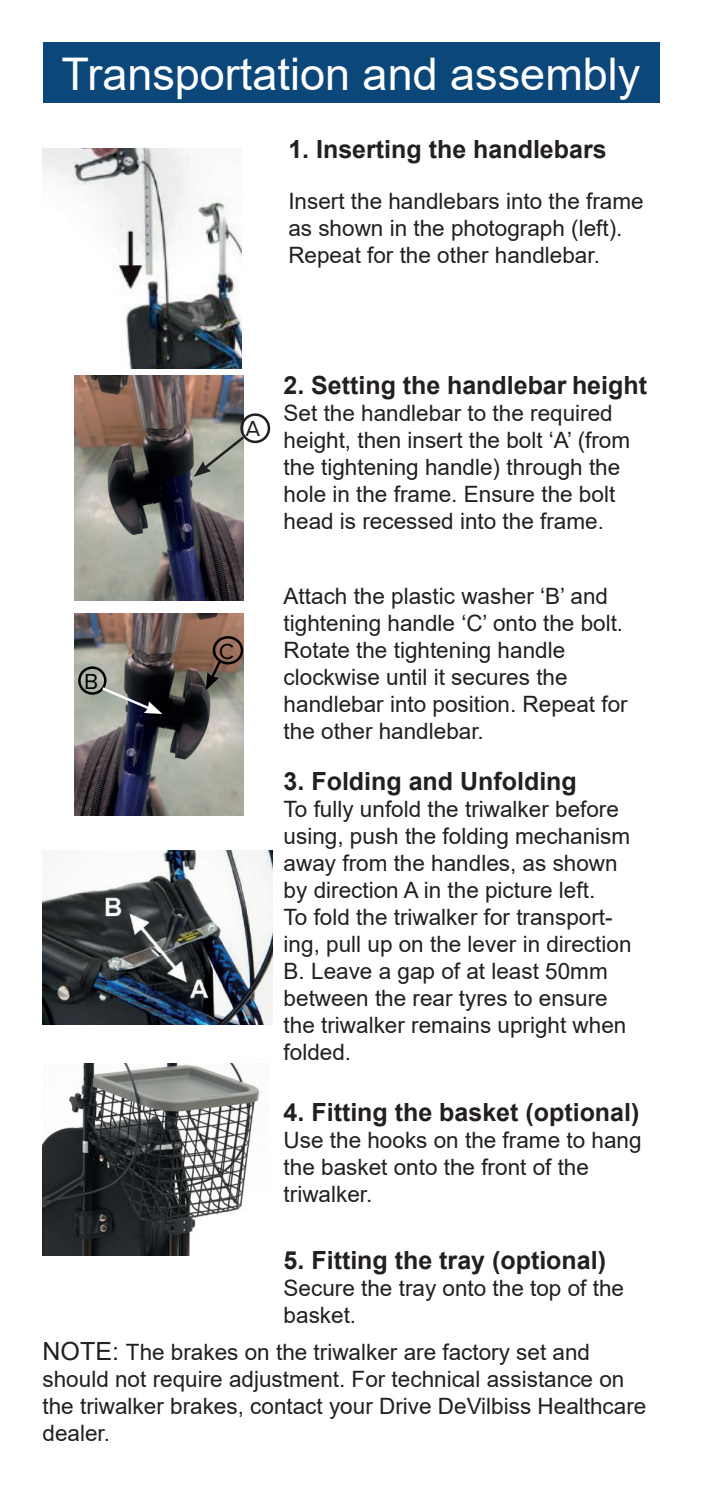
<style>
.page{position:relative;width:702px;height:1489px;background:#fff}
.page>*{position:absolute;margin:0;border:0;box-sizing:border-box;transform-origin:0 0}
.t1{font:45px "Arial";color:#fff}
.t2{font:700 25px "Arial";color:#231f20}
.t3{font:22.5px/27px "Arial";color:#231f20}
.t4{font:22.5px "Proxima Nova";color:#000}
.t5{font:22.5px "Proxima Nova";color:#231f20}
.s1{font-size:25px}
</style>
<div class="page">
<div style="left:43px;top:43px;width:616px;height:60px;background:#0c477a"></div>
<img style="left:43px;top:149px;width:198px;height:220px">
<img style="left:75px;top:376px;width:168px;height:224px">
<img style="left:43px;top:850px;width:229px;height:174px">
<img style="left:43px;top:1063px;width:217px;height:191px">
<svg style="left:193px;top:434px;width:54px;height:43px;background:#a4a79b"></svg>
<div style="left:240px;top:413px;width:30px;height:30px;border:2px solid #231f20;border-radius:50%"></div>
<img style="left:75px;top:613px;width:168px;height:202px">
<div style="left:78px;top:666px;width:28px;height:28px;border:2px solid #000;border-radius:50%"></div>
<svg style="left:99px;top:685px;width:63px;height:29px;background:#656969"></svg>
<div style="left:213px;top:636px;width:30px;height:28px;border:2px solid #000;border-radius:50%"></div>
<svg style="left:206px;top:658px;width:17px;height:32px"></svg>
<h1 class="t1" style="left:61px;top:43px;width:580px">Transportation and assembly</h1>
<p class="t4" style="left:84px;top:671px;width:16px">B</p>
<p class="t2" style="left:288px;top:131px;width:320px">1. Inserting the handlebars</p>
<p class="t3" style="left:288px;top:187px;width:357px">Insert the handlebars into the frame as shown in the photograph (left).<br>Repeat for the other handlebar.</p>
<p class="t5" style="left:245px;top:418px;width:16px">A</p>
<p class="t4" style="left:219px;top:641px;width:17px">C</p>
<p class="t2" style="left:283px;top:367px;width:365px">2. Setting the handlebar height</p>
<p class="t3" style="left:283px;top:399px;width:348px">Set the handlebar to the required height, then insert the bolt ‘A’ (from the tightening handle) through the hole in the frame. Ensure the bolt head is recessed into the frame.</p>
<p class="t3" style="left:283px;top:582px;width:345px">Attach the plastic washer ‘B’ and tightening handle ‘C’ onto the bolt.<br>Rotate the tightening handle clockwise until it secures the handlebar into position. Repeat for the other handlebar.</p>
<p class="t2" style="left:283px;top:763px;width:295px">3. Folding and Unfolding</p>
<p class="t3" style="left:283px;top:795px;width:349px">To fully unfold the triwalker before using, push the folding mechanism away from the handles, as shown by direction A in the picture left.<br>To fold the triwalker for transport&shy;ing, pull up on the lever in direction<br>B. Leave a gap of at least 50mm between the rear tyres to ensure the triwalker remains upright when folded.</p>
<p class="t2" style="left:283px;top:1094px;width:357px">4. Fitting the basket (optional)</p>
<p class="t3" style="left:283px;top:1126px;width:359px">Use the hooks on the frame to hang the basket onto the front of the triwalker.</p>
<p class="t2" style="left:283px;top:1241px;width:324px">5. Fitting the tray (optional)</p>
<p class="t3" style="left:283px;top:1273px;width:342px">Secure the tray onto the top of the basket.</p>
<p class="t3" style="left:43px;top:1338px;width:605px"><span class="s1">NOTE:</span> The brakes on the triwalker are factory set and should not require adjustment. For technical assistance on the triwalker brakes, contact your Drive DeVilbiss Healthcare dealer.</p>
</div>
